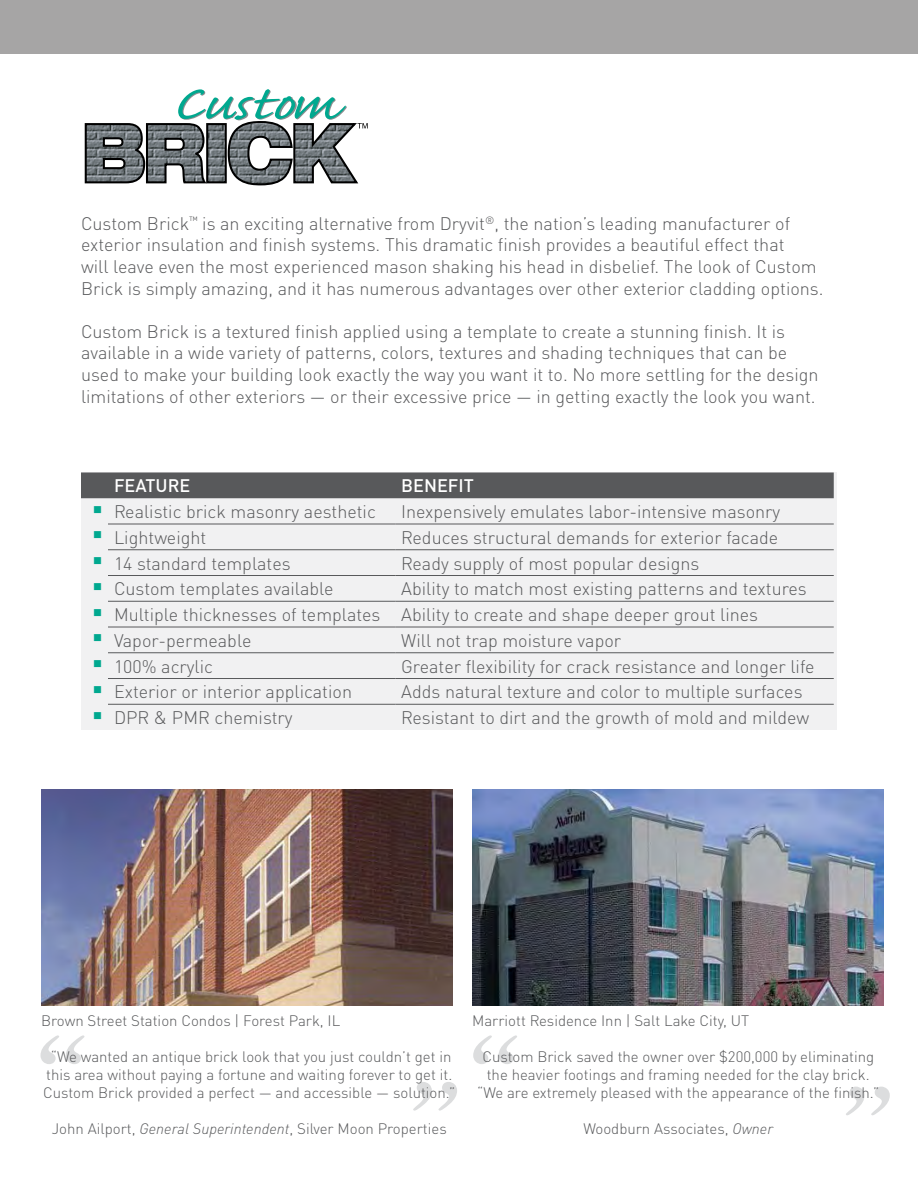
<style>
.page{position:relative;width:918px;height:1188px;background:#fff}
.page>*{position:absolute;margin:0;border:0;box-sizing:border-box;transform-origin:0 0}
.t1{font:300 18px/21.6px "DINOT";color:#58595b}
.t2{font:500 18px "DINOT";color:#fff}
.t3{font:300 15px/18px "DINOT";color:#58595b;text-align:center}
.s1{font-style:italic}
</style>
<div class="page">
<svg style="left:473px;top:1035px;width:44px;height:29px"></svg>
<svg style="left:846px;top:1087px;width:44px;height:28px"></svg>
<svg style="left:41px;top:1035px;width:43px;height:29px"></svg>
<svg style="left:413px;top:1082px;width:44px;height:29px"></svg>
<div style="left:0;top:0;width:918px;height:54px;background:#a6a5a5"></div>
<div style="left:81px;top:472px;width:756px;height:258px;background:#f1f1f2"></div>
<div style="left:81px;top:472px;width:753px;height:26px;background:#58595b"></div>
<hr style="left:108px;top:524px;width:287px;height:1px;background:#58595b">
<hr style="left:395px;top:524px;width:439px;height:1px;background:#58595b">
<hr style="left:108px;top:550px;width:287px;height:1px;background:#58595b">
<hr style="left:395px;top:550px;width:439px;height:1px;background:#58595b">
<hr style="left:108px;top:575px;width:287px;height:1px;background:#58595b">
<hr style="left:395px;top:575px;width:439px;height:1px;background:#58595b">
<hr style="left:108px;top:601px;width:287px;height:1px;background:#58595b">
<hr style="left:395px;top:601px;width:439px;height:1px;background:#58595b">
<hr style="left:108px;top:627px;width:287px;height:1px;background:#58595b">
<hr style="left:395px;top:627px;width:439px;height:1px;background:#58595b">
<hr style="left:108px;top:653px;width:287px;height:1px;background:#58595b">
<hr style="left:395px;top:653px;width:439px;height:1px;background:#58595b">
<hr style="left:108px;top:678px;width:287px;height:1px;background:#58595b">
<hr style="left:395px;top:678px;width:439px;height:1px;background:#58595b">
<hr style="left:108px;top:704px;width:287px;height:1px;background:#58595b">
<hr style="left:395px;top:704px;width:439px;height:1px;background:#58595b">
<svg style="left:84px;top:89px;width:284px;height:97px"></svg>
<img style="left:472px;top:790px;width:412px;height:216px">
<img style="left:41px;top:790px;width:412px;height:216px">
<hr style="left:917px;top:1012px;width:1px;height:176px;background:#414042">
<p class="t1" style="left:81px;top:212px;width:744px">Custom Brick<sup>™</sup> is an exciting alternative from Dryvit<sup>®</sup>, the nation’s leading manufacturer of exterior insulation and finish systems. This dramatic finish provides a beautiful effect that<br>will leave even the most experienced mason shaking his head in disbelief. The look of Custom Brick is simply amazing, and it has numerous advantages over other exterior cladding options.</p>
<p class="t1" style="left:81px;top:320px;width:739px">Custom Brick is a textured finish applied using a template to create a stunning finish. It is available in a wide variety of patterns, colors, textures and shading techniques that can be used to make your building look exactly the way you want it to. No more settling for the design limitations of other exteriors — or their excessive price — in getting exactly the look you want.</p>
<p class="t2" style="left:114px;top:474px;width:78px">FEATURE</p>
<p class="t2" style="left:401px;top:474px;width:74px">BENEFIT</p>
<p class="t1" style="left:93px;top:501px;width:284px"><sup>■</sup> Realistic brick masonry aesthetic</p>
<p class="t1" style="left:401px;top:501px;width:381px">Inexpensively emulates labor-intensive masonry</p>
<p class="t1" style="left:93px;top:526px;width:115px"><sup>■</sup> Lightweight</p>
<p class="t1" style="left:401px;top:526px;width:379px">Reduces structural demands for exterior facade</p>
<p class="t1" style="left:93px;top:552px;width:199px"><sup>■</sup> 14 standard templates</p>
<p class="t1" style="left:401px;top:552px;width:300px">Ready supply of most popular designs</p>
<p class="t1" style="left:93px;top:578px;width:242px"><sup>■</sup> Custom templates available</p>
<p class="t1" style="left:401px;top:578px;width:407px">Ability to match most existing patterns and textures</p>
<p class="t1" style="left:93px;top:604px;width:667px"><sup>■</sup> Multiple thicknesses of templates Ability to create and shape deeper grout lines</p>
<p class="t1" style="left:93px;top:629px;width:160px"><sup>■</sup> Vapor-permeable</p>
<p class="t1" style="left:401px;top:629px;width:221px">Will not trap moisture vapor</p>
<p class="t1" style="left:93px;top:655px;width:122px"><sup>■</sup> 100% acrylic</p>
<p class="t1" style="left:401px;top:655px;width:415px">Greater flexibility for crack resistance and longer life</p>
<p class="t1" style="left:93px;top:681px;width:261px"><sup>■</sup> Exterior or interior application</p>
<p class="t1" style="left:401px;top:681px;width:403px">Adds natural texture and color to multiple surfaces</p>
<p class="t1" style="left:93px;top:707px;width:201px"><sup>■</sup> DPR &amp; PMR chemistry</p>
<p class="t1" style="left:401px;top:707px;width:410px">Resistant to dirt and the growth of mold and mildew</p>
<p class="t3" style="left:41px;top:1011px;width:301px">Brown Street Station Condos | Forest Park, IL</p>
<p class="t3" style="left:43px;top:1047px;width:414px">“We wanted an antique brick look that you just couldn’t get in this area without paying a fortune and waiting forever to get it.<br>Custom Brick provided a perfect — and accessible — solution.”</p>
<p class="t3" style="left:52px;top:1119px;width:396px">John Ailport, <span class="s1">General Superintendent</span>, Silver Moon Properties</p>
<p class="t3" style="left:472px;top:1011px;width:279px">Marriott Residence Inn | Salt Lake City, UT</p>
<p class="t3" style="left:477px;top:1047px;width:404px">Custom Brick saved the owner over $200,000 by eliminating the heavier footings and framing needed for the clay brick. “We are extremely pleased with the appearance of the finish.”</p>
<p class="t3" style="left:583px;top:1119px;width:191px">Woodburn Associates, <span class="s1">Owner</span></p>
</div>
